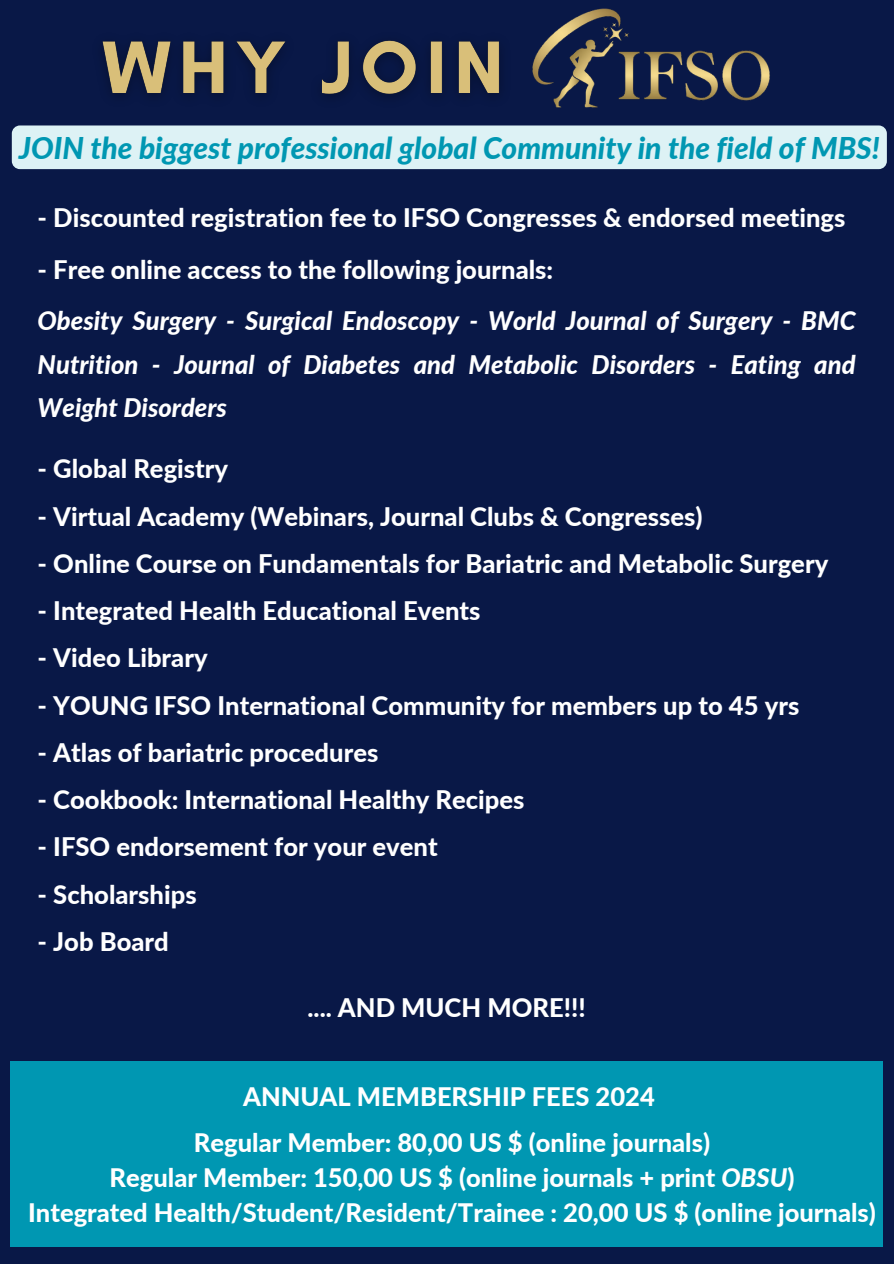
<style>
.page{position:relative;width:894px;height:1264px;background:#fff}
.page>*{position:absolute;margin:0;border:0;box-sizing:border-box;transform-origin:0 0}
.t1{font:italic 800 30px "Lato";color:#0097b2}
.t2{font:800 25.5px "Lato";color:#fff}
.t3{font:italic 800 25.5px/43.8px "Lato";color:#fff;text-align:justify}
.s1{font-style:italic}
</style>
<div class="page">
<div style="left:0;top:0;width:893px;height:1263px;background:#091847"></div>
<img style="left:102px;top:40px;width:398px;height:57px">
<div style="left:10px;top:1061px;width:872px;height:185px;background:#0097b2"></div>
<img style="left:532px;top:8px;width:238px;height:100px">
<div style="left:12px;top:125px;width:874px;height:44px;background:#ddf2f5;border-radius:8px"></div>
<p class="t1" style="left:19px;top:129px;width:862px">JOIN the biggest professional global Community in the field of MBS!</p>
<p class="t2" style="left:38px;top:202px;width:809px">- Discounted registration fee to IFSO Congresses &amp; endorsed meetings</p>
<p class="t2" style="left:38px;top:254px;width:517px">- Free online access to the following journals:</p>
<p class="t3" style="left:38px;top:298px;width:819px">Obesity Surgery - Surgical Endoscopy - World Journal of Surgery - BMC Nutrition - Journal of Diabetes and Metabolic Disorders - Eating and Weight Disorders</p>
<p class="t2" style="left:38px;top:453px;width:192px">- Global Registry</p>
<p class="t2" style="left:38px;top:500px;width:666px">- Virtual Academy (Webinars, Journal Clubs &amp; Congresses)</p>
<p class="t2" style="left:38px;top:547px;width:791px">- Online Course on Fundamentals for Bariatric and Metabolic Surgery</p>
<p class="t2" style="left:38px;top:595px;width:444px">- Integrated Health Educational Events</p>
<p class="t2" style="left:38px;top:642px;width:171px">- Video Library</p>
<p class="t2" style="left:38px;top:689px;width:763px">- YOUNG IFSO International Community for members up to 45 yrs</p>
<p class="t2" style="left:38px;top:736px;width:342px">- Atlas of bariatric procedures</p>
<p class="t2" style="left:38px;top:784px;width:488px">- Cookbook: International Healthy Recipes</p>
<p class="t2" style="left:38px;top:831px;width:401px">- IFSO endorsement for your event</p>
<p class="t2" style="left:38px;top:878px;width:160px">- Scholarships</p>
<p class="t2" style="left:38px;top:925px;width:133px">- Job Board</p>
<p class="t2" style="left:307px;top:992px;width:279px">.... AND MUCH MORE!!!</p>
<p class="t2" style="left:243px;top:1080px;width:413px">ANNUAL MEMBERSHIP FEES 2024</p>
<p class="t2" style="left:194px;top:1126px;width:517px">Regular Member: 80,00 US $ (online journals)</p>
<p class="t2" style="left:110px;top:1161px;width:686px">Regular Member: 150,00 US $ (online journals + print <span class="s1">OBSU</span>)</p>
<p class="t2" style="left:28px;top:1196px;width:849px">Integrated Health/Student/Resident/Trainee : 20,00 US $ (online journals)</p>
</div>
